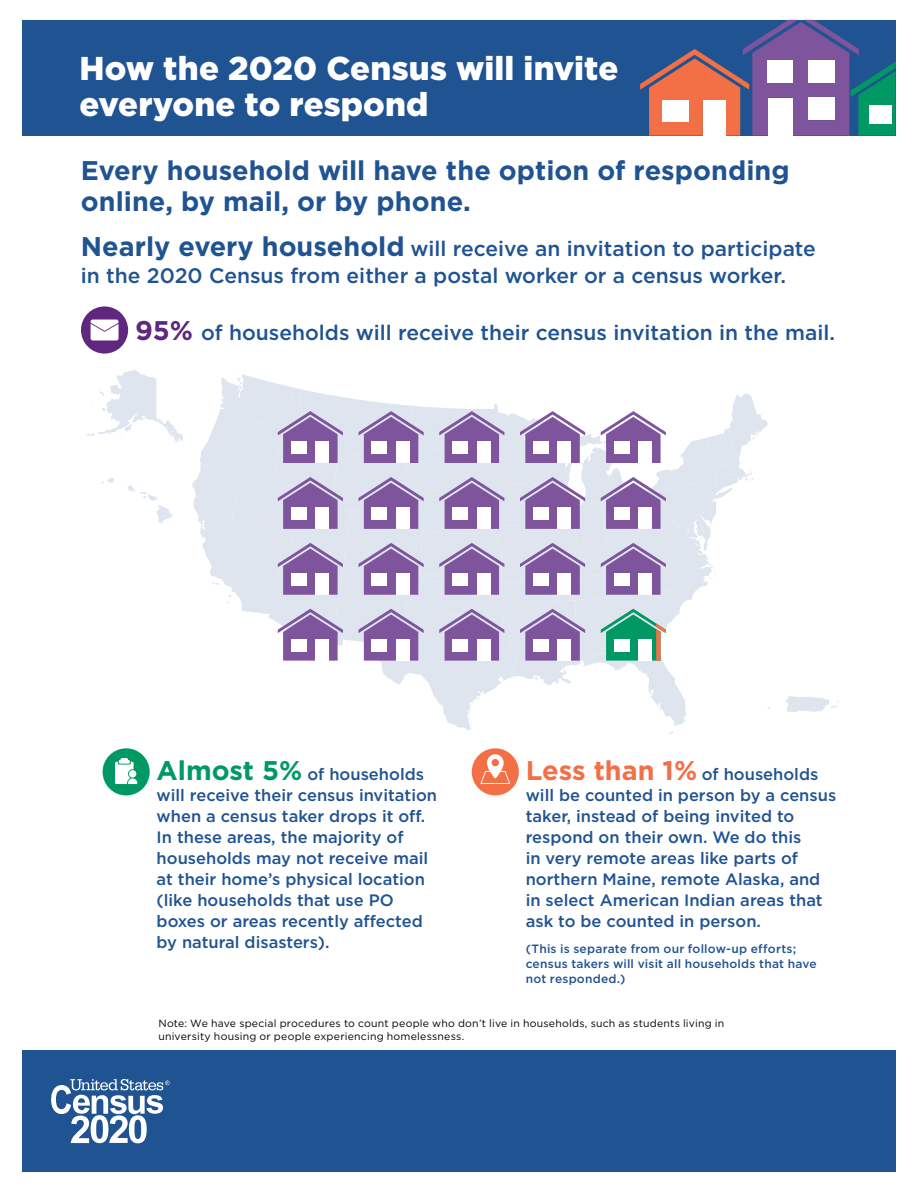
<style>
.page{position:relative;width:918px;height:1188px;background:#fff}
.page>*{position:absolute;margin:0;border:0;box-sizing:border-box;transform-origin:0 0}
.t1{font:900 33px/36px "Gotham";color:#fff}
.t2{font:700 27px/31.5px "Gotham";color:#205392}
.t3{font:500 21px/27px "Gotham";color:#205392}
.t4{font:500 16.5px/21px "Gotham";color:#205392}
.t5{font:500 12px/15px "Gotham";letter-spacing:.015em;color:#205392}
.t6{font:10.5px/12.8px "Gotham";letter-spacing:.02em;color:#000}
.s1{font-weight:700;font-size:27px}
.s2{font-weight:700;font-size:27px;color:#5f277e}
.s3{font-weight:700;font-size:27px;color:#009964}
.s4{font-weight:700;font-size:27px;color:#f37046}
</style>
<div class="page">
<div style="left:23px;top:20px;width:873px;height:116px;background:#205392"></div>
<div style="left:22px;top:1050px;width:874px;height:122px;background:#205392"></div>
<svg style="left:640px;top:20px;width:256px;height:116px"></svg>
<div style="left:662px;top:100px;width:26px;height:21px;background:#fff"></div>
<div style="left:703px;top:100px;width:23px;height:36px;background:#fff"></div>
<div style="left:768px;top:98px;width:24px;height:38px;background:#fff"></div>
<div style="left:808px;top:98px;width:27px;height:22px;background:#fff"></div>
<div style="left:808px;top:61px;width:27px;height:22px;background:#fff"></div>
<div style="left:767px;top:61px;width:25px;height:22px;background:#fff"></div>
<div style="left:869px;top:106px;width:23px;height:18px;background:#fff"></div>
<svg style="left:51px;top:1079px;width:119px;height:64px"></svg>
<div style="left:81px;top:306px;width:47px;height:48px;background:#5f277e;border-radius:50%"></div>
<svg style="left:91px;top:320px;width:28px;height:21px"></svg>
<div style="left:103px;top:748px;width:47px;height:47px;background:#009964;border-radius:50%"></div>
<svg style="left:115px;top:758px;width:22px;height:26px"></svg>
<div style="left:472px;top:748px;width:47px;height:47px;background:#f37046;border-radius:50%"></div>
<svg style="left:480px;top:754px;width:30px;height:30px"></svg>
<svg style="left:86px;top:370px;width:97px;height:72px"></svg>
<svg style="left:101px;top:478px;width:72px;height:46px"></svg>
<svg style="left:192px;top:373px;width:647px;height:362px"></svg>
<div style="left:291px;top:639px;width:16px;height:13px;background:#fff"></div>
<div style="left:315px;top:639px;width:14px;height:22px;background:#fff"></div>
<h1 class="t1" style="left:80px;top:50px;width:540px">How the 2020 Census will invite everyone to respond</h1>
<h2 class="t2" style="left:81px;top:154px;width:710px">Every household will have the option of responding online, by mail, or by phone.</h2>
<p class="t3" style="left:81px;top:235px;width:737px"><span class="s1">Nearly every household</span> will receive an invitation to participate in the 2020 Census from either a postal worker or a census worker.</p>
<p class="t3" style="left:135px;top:319px;width:702px"><span class="s2">95%</span> of households will receive their census invitation in the mail.</p>
<p class="t4" style="left:157px;top:764px;width:282px"><span class="s3">Almost 5%</span> of households will receive their census invitation when a census taker drops it off.<br>In these areas, the majority of households may not receive mail at their home’s physical location (like households that use PO boxes or areas recently affected by natural disasters).</p>
<p class="t4" style="left:526px;top:764px;width:312px"><span class="s4">Less than 1%</span> of households will be counted in person by a census taker, instead of being invited to respond on their own. We do this<br>in very remote areas like parts of northern Maine, remote Alaska, and in select American Indian areas that ask to be counted in person.</p>
<p class="t5" style="left:526px;top:941px;width:292px">(This is separate from our follow-up efforts; census takers will visit all households that have not responded.)</p>
<p class="t6" style="left:158px;top:1017px;width:567px">Note: We have special procedures to count people who don’t live in households, such as students living in university housing or people experiencing homelessness.</p>
</div>
